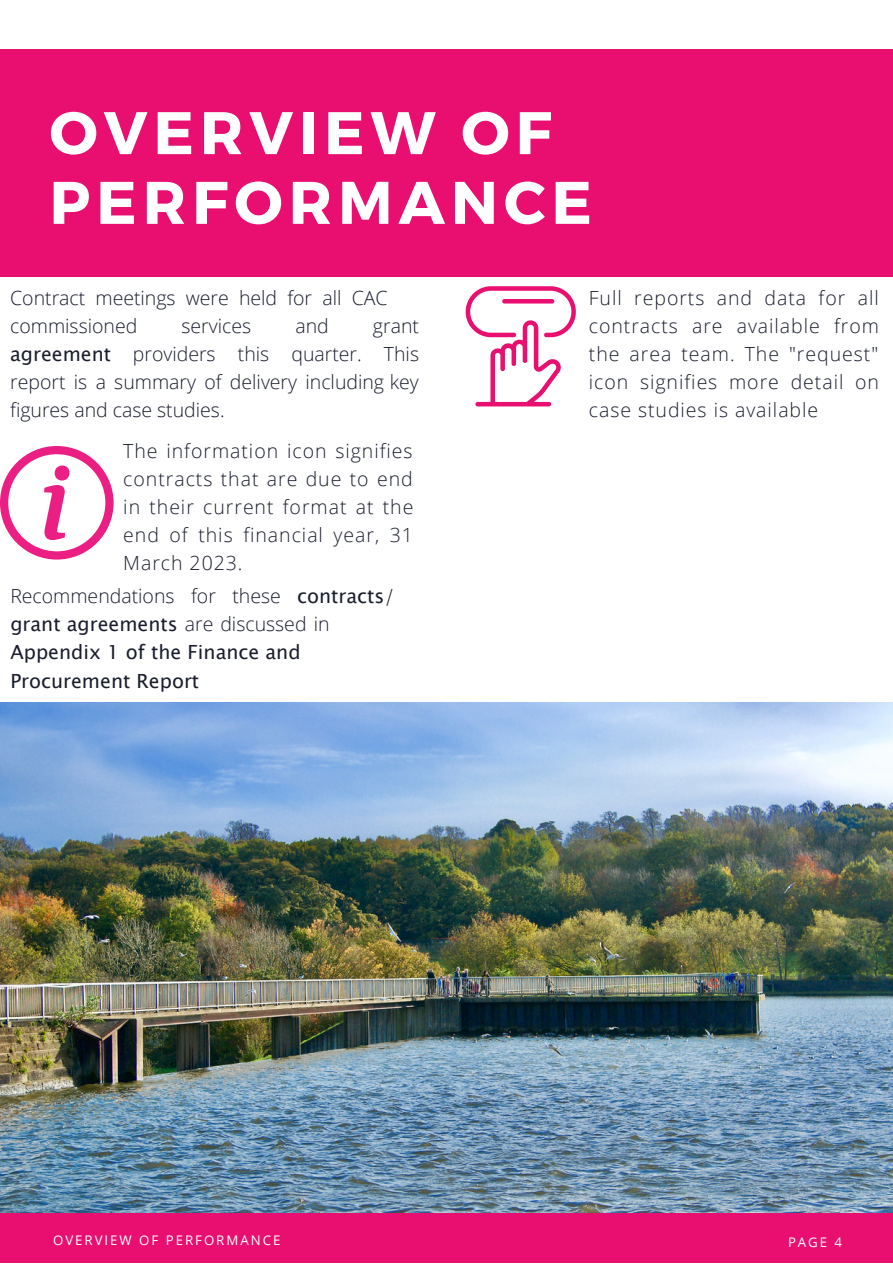
<style>
.page{position:relative;width:893px;height:1264px;background:#fff}
.page>*{position:absolute;margin:0;border:0;box-sizing:border-box;transform-origin:0 0}
.t1{font:700 60px/69.8px "Montserrat";letter-spacing:.1em;color:#fff}
.t2{font:300 19.5px/28px "Open Sans";color:#191d2d;text-align:justify}
.t3{font:19.5px/28.5px "Lucida Sans Unicode";color:#191d2d}
.t4{font:13.2px "Open Sans";letter-spacing:.15em;color:#fff}
.s1{font-family:"Lucida Sans Unicode";font-weight:400}
.s2{font-family:"Open Sans";font-weight:300}
</style>
<div class="page">
<img style="left:0;top:703px;width:892px;height:510px">
<div style="left:0;top:1213px;width:892px;height:49px;background:#e80f71"></div>
<div style="left:0;top:49px;width:892px;height:228px;background:#e80f71"></div>
<svg style="left:0;top:446px;width:114px;height:113px"></svg>
<svg style="left:465px;top:286px;width:111px;height:120px"></svg>
<h1 class="t1" style="left:49px;top:95px;width:544px">OVERVIEW OF<br>PERFORMANCE</h1>
<p class="t2" style="left:10px;top:283px;width:379px">Contract meetings were held for all CAC commissioned</p>
<p class="t2" style="left:181px;top:311px;width:71px">services</p>
<p class="t2" style="left:295px;top:311px;width:35px">and</p>
<p class="t2" style="left:10px;top:311px;width:410px;text-indent:363px">grant <span class="s1">agreement</span> providers this quarter. This report is a summary of delivery including key figures and case studies.</p>
<p class="t2" style="left:123px;top:436px;width:291px">The information icon signifies contracts that are due to end in their current format at the end of this financial year, 31<br>March 2023.</p>
<p class="t2" style="left:10px;top:581px;width:386px">Recommendations for these <span class="s1">contracts/</span></p>
<p class="t3" style="left:10px;top:609px;width:321px">grant agreements <span class="s2">are discussed in<br></span>Appendix 1 of the Finance and<br>Procurement Report</p>
<p class="t2" style="left:588px;top:283px;width:292px">Full reports and data for all contracts are available from the area team. The "request" icon signifies more detail on case studies is available</p>
<p class="t4" style="left:53px;top:1230px;width:229px">OVERVIEW OF PERFORMANCE</p>
<p class="t4" style="left:788px;top:1232px;width:56px">PAGE 4</p>
</div>
